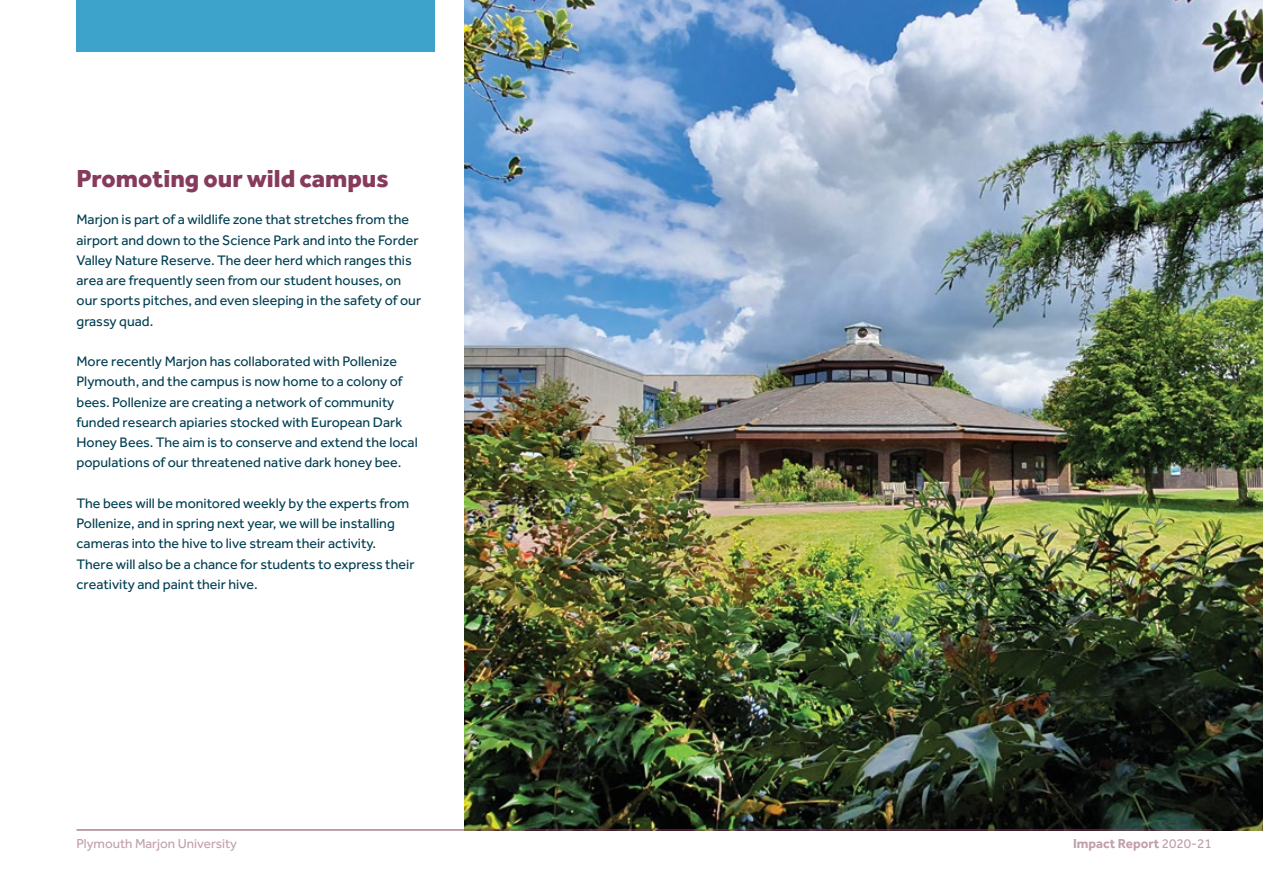
<style>
.page{position:relative;width:1263px;height:893px;background:#fff}
.page>*{position:absolute;margin:0;border:0;box-sizing:border-box;transform-origin:0 0}
.t1{font:800 25.5px "Effra";color:#873b5c}
.t2{font:14.25px/20.2px "Effra";color:#003e51}
.t3{font:13.5px "Effra";color:#c29fa9}
.t4{font:700 13.5px "Effra";color:#c29fa9}
.s1{font-weight:400}
</style>
<div class="page">
<img style="left:465px;top:0;width:798px;height:831px">
<div style="left:77px;top:0;width:358px;height:51px;background:#3ea3cb"></div>
<hr style="left:77px;top:830px;width:1135px;height:1px;background:#873b5c">
<p class="t1" style="left:77px;top:163px;width:314px">Promoting our wild campus</p>
<p class="t2" style="left:77px;top:209px;width:346px">Marjon is part of a wildlife zone that stretches from the airport and down to the Science Park and into the Forder Valley Nature Reserve. The deer herd which ranges this area are frequently seen from our student houses, on our sports pitches, and even sleeping in the safety of our grassy quad.</p>
<p class="t2" style="left:77px;top:351px;width:343px">More recently Marjon has collaborated with Pollenize Plymouth, and the campus is now home to a colony of bees. Pollenize are creating a network of community funded research apiaries stocked with European Dark Honey Bees. The aim is to conserve and extend the local populations of our threatened native dark honey bee.</p>
<p class="t2" style="left:77px;top:493px;width:339px">The bees will be monitored weekly by the experts from Pollenize, and in spring next year, we will be installing cameras into the hive to live stream their activity.<br>There will also be a chance for students to express their creativity and paint their hive.</p>
<p class="t3" style="left:77px;top:836px;width:162px">Plymouth Marjon University</p>
<p class="t4" style="left:1073px;top:835px;width:140px">Impact Report <span class="s1">2020-21</span></p>
</div>
